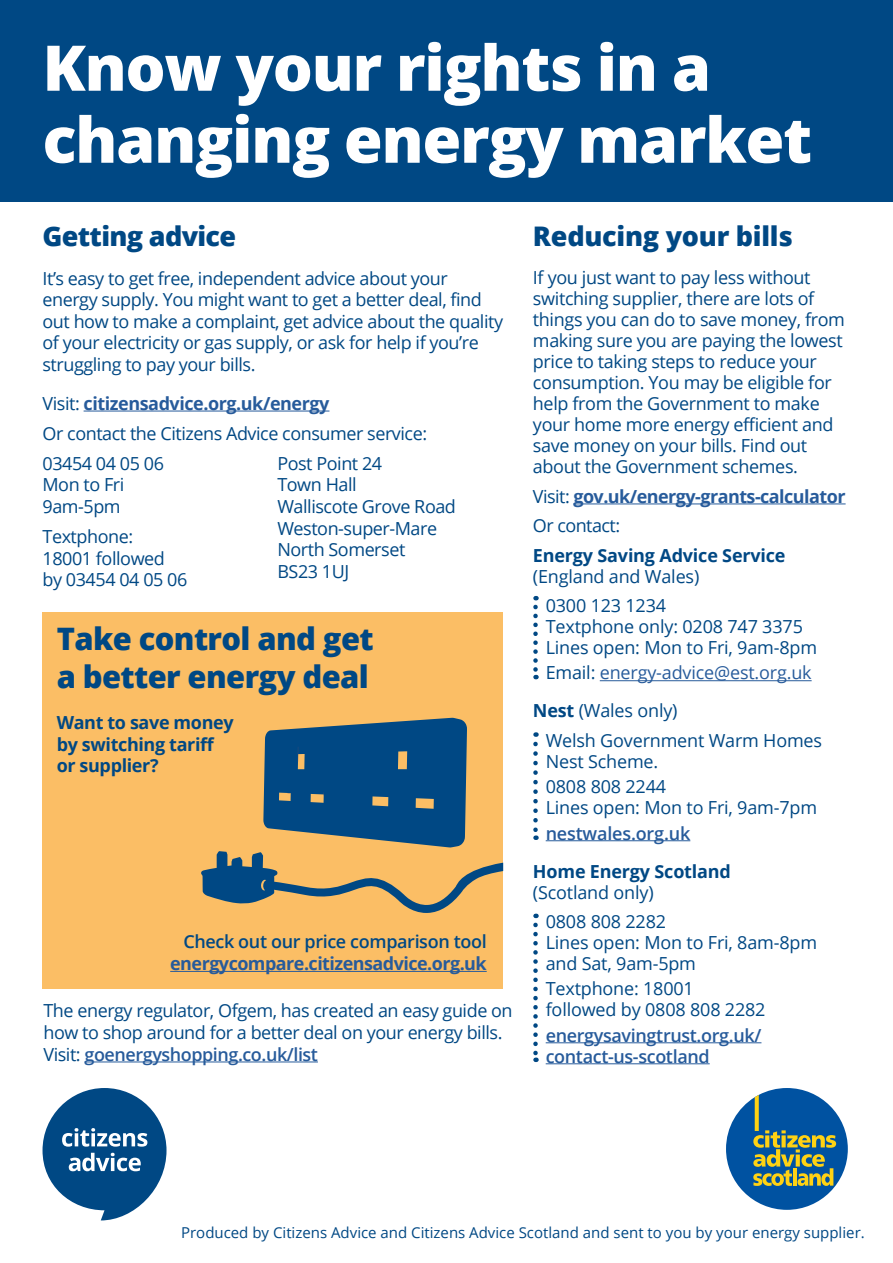
<style>
.page{position:relative;width:893px;height:1263px;background:#fff}
.page>*{position:absolute;margin:0;border:0;box-sizing:border-box;transform-origin:0 0}
.t1{font:800 63px/72px "Open Sans";letter-spacing:-.02em;color:#fff}
.t2{font:800 30.9px/37.8px "Open Sans";letter-spacing:-.02em;color:#004884}
.t3{font:800 27px "Open Sans";letter-spacing:-.01em;color:#004884}
.t4{font:18px/21.6px "Open Sans";letter-spacing:-.02em;color:#004884}
.t5{font:700 18px/21.6px "Open Sans";letter-spacing:-.01em;color:#004884}
.t6{font:700 18px/29.5px "Open Sans";letter-spacing:-.03em;color:#275b9b}
.t7{font:600 18px/21px "Open Sans";letter-spacing:-.02em;color:#275b9b}
.t8{font:18px/38px "Open Sans";letter-spacing:-.01em;color:#275b9b}
.t9{font:600 18px "Open Sans";letter-spacing:-.02em;color:#004884}
.t10{font:15px "Open Sans";color:#004884}
.s1{font-weight:700;color:#275b9b}
.s2{font-weight:600;color:#275b9b}
.s3{font-weight:400;color:#004884}
.s4{color:#004884}
.s5{font-weight:700;color:#004884}
</style>
<div class="page">
<div style="left:43px;top:612px;width:460px;height:377px;background:#fbbe65"></div>
<div style="left:0;top:0;width:893px;height:202px;background:#004884"></div>
<svg style="left:43px;top:1088px;width:124px;height:132px"></svg>
<hr style="left:84px;top:411px;width:245px;height:1px;background:#275b9b">
<hr style="left:573px;top:503px;width:273px;height:1px;background:#275b9b">
<hr style="left:600px;top:680px;width:212px;height:1px;background:#275b9b">
<hr style="left:546px;top:840px;width:144px;height:1px;background:#275b9b">
<hr style="left:546px;top:1042px;width:215px;height:1px;background:#275b9b">
<hr style="left:546px;top:1063px;width:164px;height:1px;background:#275b9b">
<svg style="left:201px;top:718px;width:302px;height:195px"></svg>
<hr style="left:170px;top:971px;width:317px;height:1px;background:#275b9b">
<svg style="left:533px;top:607px;width:5px;height:72px"></svg>
<svg style="left:533px;top:744px;width:5px;height:96px"></svg>
<svg style="left:533px;top:925px;width:5px;height:137px"></svg>
<svg style="left:726px;top:1088px;width:122px;height:122px"></svg>
<hr style="left:85px;top:1061px;width:233px;height:1px;background:#275b9b">
<h1 class="t1" style="left:43px;top:29px;width:771px">Know your rights in a changing energy market</h1>
<h3 class="t3" style="left:43px;top:216px;width:195px">Getting advice</h3>
<p class="t4" style="left:43px;top:267px;width:462px">It’s easy to get free, independent advice about your energy supply. You might want to get a better deal, find out how to make a complaint, get advice about the quality of your electricity or gas supply, or ask for help if you’re struggling to pay your bills.</p>
<p class="t4" style="left:43px;top:388px;width:386px;line-height:30.2px">Visit: <span class="s1">citizensadvice.org.uk/energy<br></span>Or contact the Citizens Advice consumer service:<br>03454 04 05 06</p>
<p class="t4" style="left:43px;top:474px;width:83px">Mon to Fri<br>9am-5pm</p>
<p class="t4" style="left:43px;top:525px;width:146px">Textphone:<br>18001 followed by 03454 04 05 06</p>
<p class="t4" style="left:277px;top:452px;width:180px">Post Point 24<br>Town Hall<br>Walliscote Grove Road<br>Weston-super-Mare<br>North Somerset<br>BS23 1UJ</p>
<h2 class="t2" style="left:57px;top:618px;width:319px">Take control and get a better energy deal</h2>
<p class="t5" style="left:57px;top:711px;width:179px">Want to save money by switching tariff or supplier?</p>
<p class="t9" style="left:183px;top:929px;width:305px">Check out our price comparison tool</p>
<p class="t6" style="left:170px;top:948px;width:318px">energycompare.citizensadvice.org.uk</p>
<p class="t4" style="left:43px;top:999px;width:471px">The energy regulator, Ofgem, has created an easy guide on how to shop around for a better deal on your energy bills.<br>Visit: <span class="s2">goenergyshopping.co.uk/list</span></p>
<h3 class="t3" style="left:533px;top:216px;width:261px">Reducing your bills</h3>
<p class="t4" style="left:533px;top:267px;width:314px;line-height:21px">If you just want to pay less without switching supplier, there are lots of things you can do to save money, from making sure you are paying the lowest price to taking steps to reduce your consumption. You may be eligible for help from the Government to make your home more energy efficient and save money on your bills. Find out about the Government schemes.</p>
<p class="t6" style="left:533px;top:481px;width:314px"><span class="s3">Visit:</span> gov.uk/energy-grants-calculator<br><span class="s3">Or contact:</span></p>
<p class="t5" style="left:533px;top:544px;width:254px">Energy Saving Advice Service</p>
<p class="t4" style="left:546px;top:561px;width:155px;line-height:29.5px;text-indent:-13px">(England and Wales)<br>0300 123 1234</p>
<p class="t4" style="left:546px;top:616px;width:273px;line-height:21px">Textphone only: 0208 747 3375<br>Lines open: Mon to Fri, 9am-8pm</p>
<p class="t8" style="left:533px;top:653px;width:280px;text-indent:13px"><span class="s4">Email:</span> energy-advice@est.org.uk<br><span class="s5">N</span><span class="s5">est</span> <span class="s4">(Wales only)</span></p>
<p class="t4" style="left:546px;top:729px;width:278px;line-height:21px">Welsh Government Warm Homes<br>Nest Scheme.</p>
<p class="t4" style="left:546px;top:776px;width:273px;line-height:21px">0808 808 2244<br>Lines open: Mon to Fri, 9am-7pm</p>
<p class="t7" style="left:546px;top:822px;width:146px">nestwales.org.uk</p>
<p class="t5" style="left:533px;top:860px;width:199px">Home Energy Scotland</p>
<p class="t4" style="left:546px;top:877px;width:122px;line-height:29.5px;text-indent:-13px">(Scotland only)<br>0808 808 2282</p>
<p class="t4" style="left:546px;top:931px;width:273px;line-height:21px">Lines open: Mon to Fri, 8am-8pm and Sat, 9am-5pm</p>
<p class="t4" style="left:546px;top:978px;width:221px;line-height:21px">Textphone: 18001 followed by 0808 808 2282</p>
<p class="t7" style="left:546px;top:1024px;width:217px">energysavingtrust.org.uk/ contact-us-scotland</p>
<p class="t10" style="left:181px;top:1222px;width:685px">Produced by Citizens Advice and Citizens Advice Scotland and sent to you by your energy supplier.</p>
</div>
